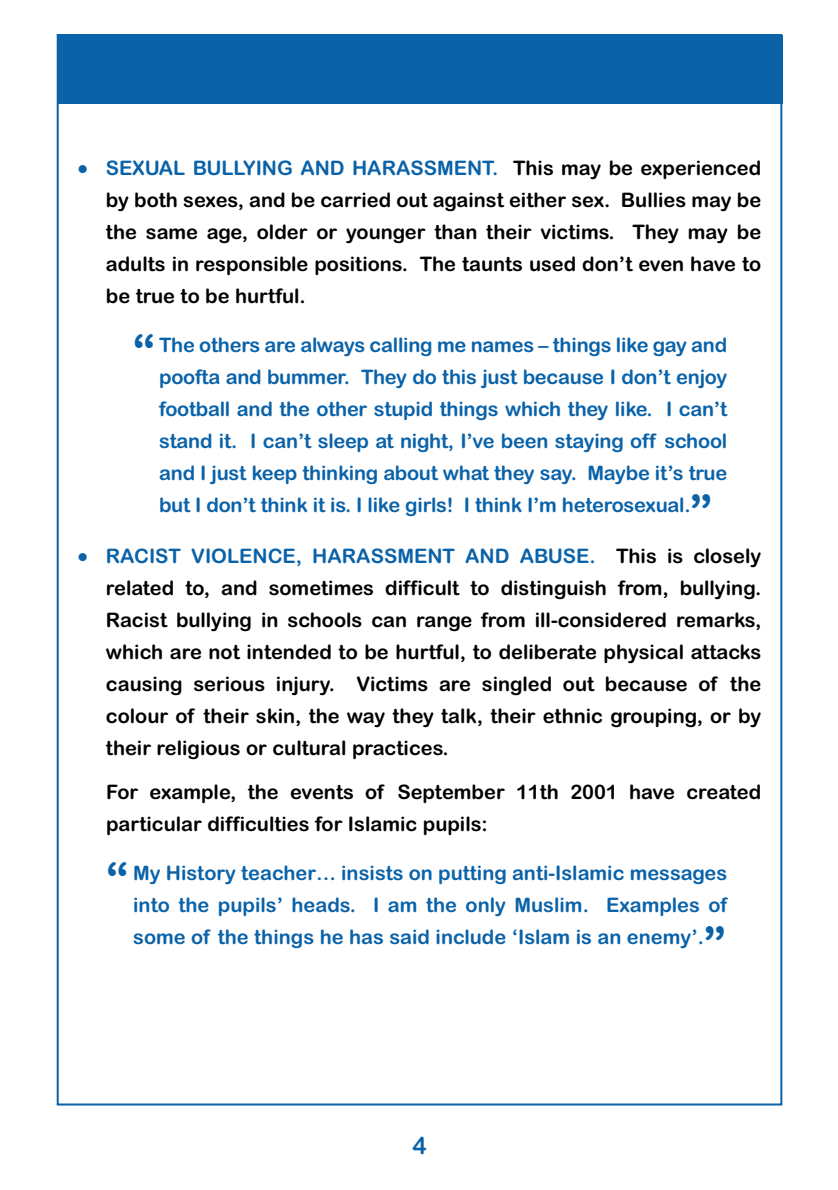
<style>
.page{position:relative;width:838px;height:1190px;background:#fff}
.page>*{position:absolute;margin:0;border:0;box-sizing:border-box;transform-origin:0 0}
.t1{font:48px "Arial Rounded MT Bold";color:#0a62a9}
.t2{font:24px "Arial Rounded MT Bold";color:#0a62a9}
.t3{font:20px/32px "Arial Rounded MT Bold";color:#000;text-align:justify}
.t4{font:20px/32px "Arial Rounded MT Bold";letter-spacing:-.01em;color:#0a62a9;text-align:justify}
.s1{font-size:28px;color:#0a62a9}
.s2{color:#0a62a9}
</style>
<div class="page">
<div style="left:57px;top:35px;width:725px;height:68px;background:#0a62a9"></div>
<p class="t3" style="left:106px;top:153px;width:657px;text-indent:-28px"><span class="s1">•</span> <span class="s2">SEXUAL BULLYING AND HARASSMENT.</span> This may be experienced by both sexes, and be carried out against either sex. Bullies may be the same age, older or younger than their victims. They may be adults in responsible positions. The taunts used don’t even have to be true to be hurtful.</p>
<h1 class="t1" style="left:133px;top:334px;width:23px">“</h1>
<p class="t4" style="left:159px;top:330px;width:570px">The others are always calling me names – things like gay and poofta and bummer. They do this just because I don’t enjoy football and the other stupid things which they like. I can’t stand it. I can’t sleep at night, I’ve been staying off school and I just keep thinking about what they say. Maybe it’s true but I don’t think it is. I like girls! I think I’m heterosexual.</p>
<h1 class="t1" style="left:690px;top:494px;width:23px">”</h1>
<p class="t3" style="left:106px;top:542px;width:657px;text-indent:-28px"><span class="s1">•</span> <span class="s2">RACIST VIOLENCE, HARASSMENT AND ABUSE.</span> This is closely related to, and sometimes difficult to distinguish from, bullying.<br>Racist bullying in schools can range from ill-considered remarks, which are not intended to be hurtful, to deliberate physical attacks causing serious injury. Victims are singled out because of the colour of their skin, the way they talk, their ethnic grouping, or by their religious or cultural practices.</p>
<p class="t3" style="left:106px;top:778px;width:657px">For example, the events of September 11th 2001 have created particular difficulties for Islamic pupils:</p>
<h1 class="t1" style="left:106px;top:862px;width:23px">“</h1>
<p class="t4" style="left:133px;top:859px;width:596px">My History teacher… insists on putting anti-Islamic messages into the pupils’ heads. I am the only Muslim. Examples of some of the things he has said include ‘Islam is an enemy’.</p>
<h1 class="t1" style="left:704px;top:926px;width:23px">”</h1>
<p class="t2" style="left:412px;top:1137px;width:16px">4</p>
</div>
